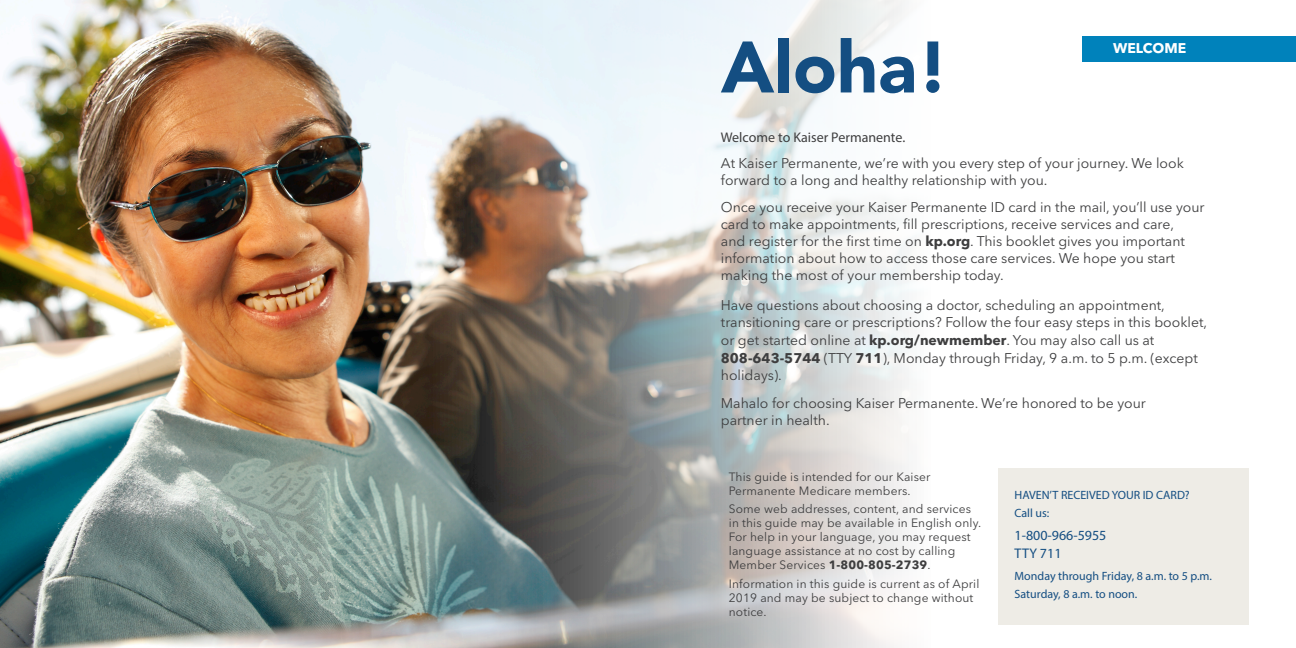
<style>
.page{position:relative;width:1296px;height:648px;background:#fff}
.page>*{position:absolute;margin:0;border:0;box-sizing:border-box;transform-origin:0 0}
.t1{font:900 72px "Avenir LT Std";color:#144e82}
.t2{font:14px/17px "Avenir Next LT Pro";color:#3e3e3f}
.t3{font:14px "Myriad Pro";color:#3e3e3f}
.t4{font:14px "Myriad Pro";color:#144e82}
.t5{font:700 14px "Avenir Next LT Pro";color:#fff}
.t6{font:12px/14px "Avenir Next LT Pro";letter-spacing:.01em;color:#3e3e3f}
.t7{font:12px "Myriad Pro";color:#144e82}
.s1{font-weight:700}
</style>
<div class="page">
<img style="left:0;top:0;width:909px;height:648px">
<div style="left:998px;top:468px;width:251px;height:157px;background:#eeece6"></div>
<div style="left:1083px;top:36px;width:213px;height:25px;background:#0082bb"></div>
<p class="t1" style="left:721px;top:24px;width:229px">Aloha!</p>
<p class="t5" style="left:1113px;top:40px;width:75px">WELCOME</p>
<p class="t3" style="left:721px;top:128px;width:186px">Welcome to Kaiser Permanente.</p>
<p class="t2" style="left:721px;top:154px;width:464px">At Kaiser Permanente, we’re with you every step of your journey. We look forward to a long and healthy relationship with you.</p>
<p class="t2" style="left:721px;top:199px;width:485px">Once you receive your Kaiser Permanente ID card in the mail, you’ll use your card to make appointments, fill prescriptions, receive services and care,<br>and register for the first time on <span class="s1">kp.org</span>. This booklet gives you important information about how to access those care services. We hope you start making the most of your membership today.</p>
<p class="t2" style="left:721px;top:296px;width:488px">Have questions about choosing a doctor, scheduling an appointment, transitioning care or prescriptions? Follow the four easy steps in this booklet,</p>
<p class="t2" style="left:721px;top:331px;width:435px">or get started online at <span class="s1">kp.org/newmember</span>. You may also call us at</p>
<p class="t2" style="left:721px;top:349px;width:478px"><span class="s1">808-643-5744</span> (TTY <span class="s1">711</span>), Monday through Friday, 9 a.m. to 5 p.m. (except holidays).</p>
<p class="t2" style="left:721px;top:394px;width:427px">Mahalo for choosing Kaiser Permanente. We’re honored to be your</p>
<p class="t2" style="left:721px;top:411px;width:110px">partner in health.</p>
<p class="t6" style="left:729px;top:469px;width:203px">This guide is intended for our Kaiser<br>Permanente Medicare members.</p>
<p class="t6" style="left:729px;top:502px;width:254px">Some web addresses, content, and services in this guide may be available in English only.<br>For help in your language, you may request language assistance at no cost by calling Member Services <span class="s1">1-800-805-2739</span>.</p>
<p class="t6" style="left:729px;top:576px;width:252px">Information in this guide is current as of April<br>2019 and may be subject to change without notice.</p>
<p class="t7" style="left:1015px;top:488px;width:177px">HAVEN’T RECEIVED YOUR ID CARD?</p>
<p class="t7" style="left:1015px;top:506px;width:36px">Call us:</p>
<p class="t4" style="left:1015px;top:526px;width:93px">1-800-966-5955</p>
<p class="t4" style="left:1015px;top:544px;width:48px">TTY 711</p>
<p class="t7" style="left:1015px;top:569px;width:199px">Monday through Friday, 8 a.m. to 5 p.m.</p>
<p class="t7" style="left:1015px;top:587px;width:124px">Saturday, 8 a.m. to noon.</p>
</div>
